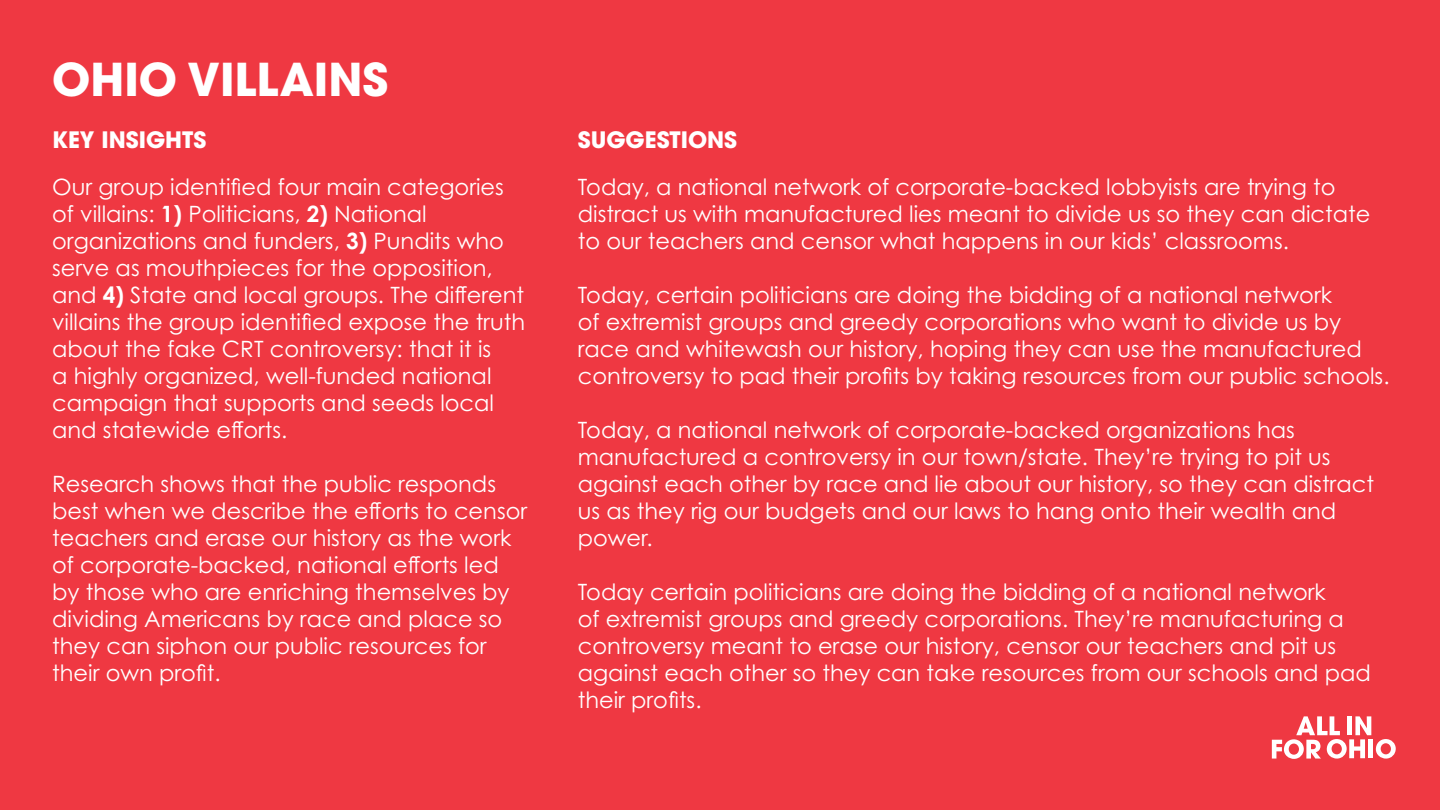
<style>
.page{position:relative;width:1440px;height:810px;background:#ef3842}
.page>*{position:absolute;margin:0;border:0;box-sizing:border-box;transform-origin:0 0}
.t1{font:700 45px "ITC Avant Garde Pro";color:#fff}
.t2{font:22.5px/27px "Century Gothic Pro";color:#fff}
.t3{font:700 22.5px "ITC Avant Garde Pro";color:#fff}
.s1{font-weight:700}
</style>
<div class="page">
<svg style="left:1272px;top:716px;width:124px;height:43px"></svg>
<h1 class="t1" style="left:52px;top:50px;width:338px">OHIO VILLAINS</h1>
<p class="t3" style="left:52px;top:125px;width:156px">KEY INSIGHTS</p>
<p class="t2" style="left:52px;top:173px;width:474px">Our group identified four main categories of villains: <span class="s1">1)</span> Politicians, <span class="s1">2)</span> National organizations and funders, <span class="s1">3)</span> Pundits who serve as mouthpieces for the opposition, and <span class="s1">4)</span> State and local groups. The different villains the group identified expose the truth about the fake CRT controversy: that it is<br>a highly organized, well-funded national campaign that supports and seeds local and statewide efforts.</p>
<p class="t2" style="left:52px;top:470px;width:477px">Research shows that the public responds best when we describe the efforts to censor teachers and erase our history as the work of corporate-backed, national efforts led by those who are enriching themselves by dividing Americans by race and place so they can siphon our public resources for their own profit.</p>
<p class="t3" style="left:578px;top:125px;width:161px">SUGGESTIONS</p>
<p class="t2" style="left:578px;top:173px;width:794px">Today, a national network of corporate-backed lobbyists are trying to distract us with manufactured lies meant to divide us so they can dictate to our teachers and censor what happens in our kids’ classrooms.</p>
<p class="t2" style="left:578px;top:281px;width:813px">Today, certain politicians are doing the bidding of a national network<br>of extremist groups and greedy corporations who want to divide us by race and whitewash our history, hoping they can use the manufactured controversy to pad their profits by taking resources from our public schools.</p>
<p class="t2" style="left:578px;top:416px;width:798px">Today, a national network of corporate-backed organizations has manufactured a controversy in our town/state. They’re trying to pit us against each other by race and lie about our history, so they can distract us as they rig our budgets and our laws to hang onto their wealth and power.</p>
<p class="t2" style="left:578px;top:578px;width:795px">Today certain politicians are doing the bidding of a national network<br>of extremist groups and greedy corporations. They’re manufacturing a controversy meant to erase our history, censor our teachers and pit us against each other so they can take resources from our schools and pad their profits.</p>
</div>
